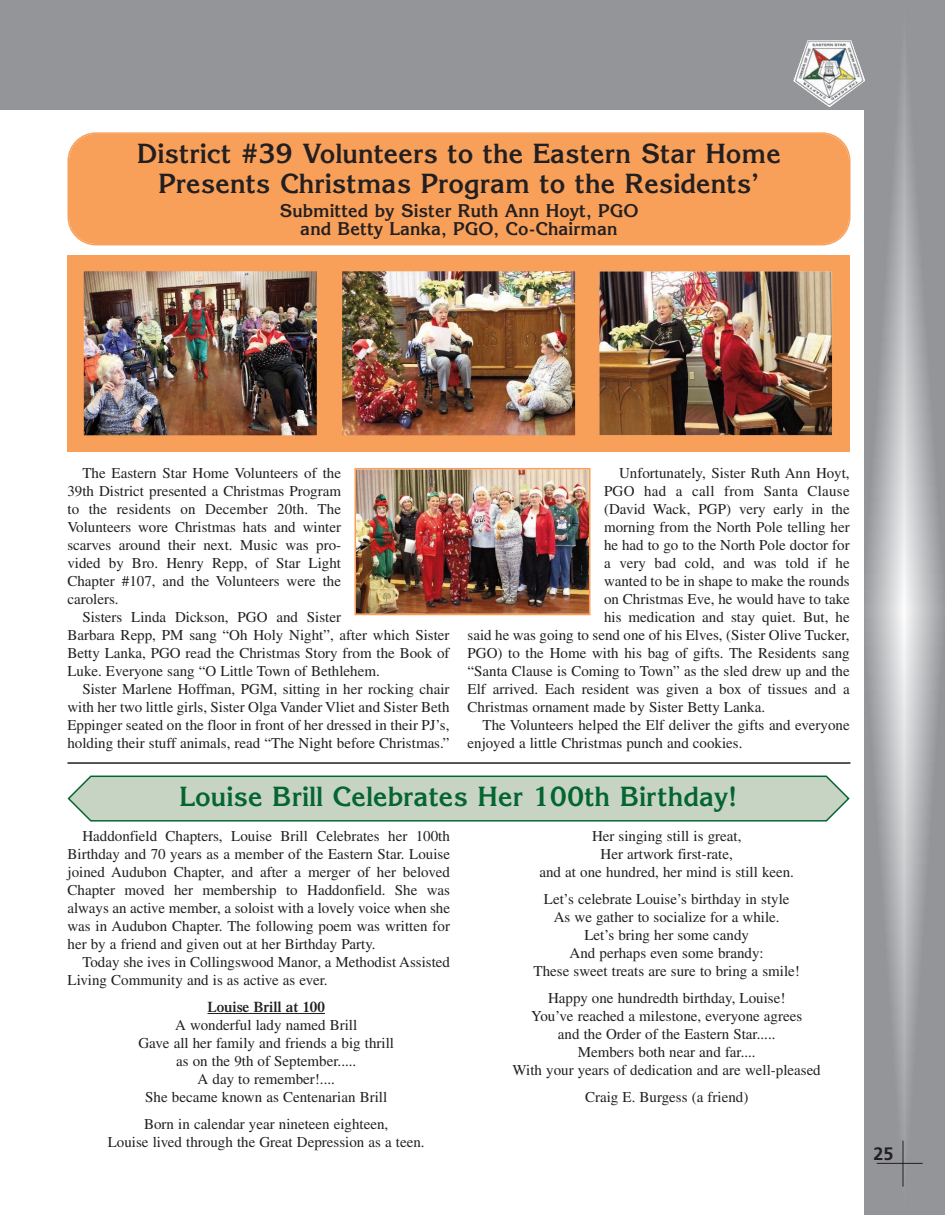
<style>
.page{position:relative;width:945px;height:1215px;background:#fff}
.page>*{position:absolute;margin:0;border:0;box-sizing:border-box;transform-origin:0 0}
.t1{font:700 27px/30px "Korinna";color:#231f20;text-align:center}
.t2{font:700 27px "Korinna";color:#056531}
.t3{font:700 18px/18px "Korinna";color:#231f20;text-align:center}
.t4{font:700 18px "Frutiger";color:#231f20}
.t5{font:16.5px "Calibri";color:#231f20}
.t6{font:15px/18px "Times";color:#231f20;text-align:center}
.t7{font:600 15px "Times";color:#231f20}
</style>
<div class="page">
<div style="left:68px;top:255px;width:782px;height:197px;background:#f8a05a"></div>
<div style="left:14px;top:0;width:864px;height:110px;background:#939598"></div>
<svg style="left:864px;top:0;width:81px;height:1215px;background:#a4a6a9"></svg>
<hr style="left:877px;top:1163px;width:46px;height:1px;background:#231f20">
<hr style="left:903px;top:1141px;width:1px;height:46px;background:#231f20">
<img style="left:793px;top:40px;width:72px;height:67px">
<div style="left:0;top:0;width:14px;height:110px;background:#939598"></div>
<div style="left:68px;top:132px;width:782px;height:113px;background:#f8a05a"></div>
<img style="left:85px;top:273px;width:230px;height:161px">
<div style="left:82px;top:270px;width:236px;height:167px;border:2px solid #f8a05a"></div>
<img style="left:344px;top:273px;width:230px;height:161px">
<div style="left:341px;top:270px;width:236px;height:167px;border:2px solid #f8a05a"></div>
<img style="left:601px;top:273px;width:230px;height:161px">
<div style="left:598px;top:270px;width:236px;height:167px;border:2px solid #f8a05a"></div>
<img style="left:357px;top:471px;width:230px;height:141px">
<div style="left:354px;top:468px;width:236px;height:147px;border:2px solid #f8a05a"></div>
<hr style="left:68px;top:762px;width:783px;height:2px;background:#231f20">
<hr style="left:208px;top:1013px;width:117px;height:1px;background:#231f20">
<svg style="left:68px;top:776px;width:782px;height:46px;background:#becfbd"></svg>
<h1 class="t1" style="left:137px;top:138px;width:645px">District #39 Volunteers to the Eastern Star Home<br>Presents Christmas Program to the Residents’</h1>
<p class="t3" style="left:279px;top:201px;width:361px">Submitted by Sister Ruth Ann Hoyt, PGO and Betty Lanka, PGO, Co-Chairman</p>
<p class="t6" style="left:67px;top:465px;width:275px;text-align:justify;text-indent:15px">The Eastern Star Home Volunteers of the 39th District presented a Christmas Program to the residents on December 20th. The Volunteers wore Christmas hats and winter scarves around their next. Music was pro&shy;vided by Bro. Henry Repp, of Star Light Chapter #107, and the Volunteers were the carolers.</p>
<p class="t6" style="left:67px;top:609px;width:384px;text-align:left;text-indent:15px">Sisters Linda Dickson, PGO and Sister<br>Barbara Repp, PM sang “Oh Holy Night”, after which Sister Betty Lanka, PGO read the Christmas Story from the Book of Luke. Everyone sang “O Little Town of Bethlehem.</p>
<p class="t6" style="left:67px;top:681px;width:384px;text-align:justify;text-indent:15px">Sister Marlene Hoffman, PGM, sitting in her rocking chair with her two little girls, Sister Olga Vander Vliet and Sister Beth Eppinger seated on the floor in front of her dressed in their PJ’s, holding their stuff animals, read “The Night before Christmas.”</p>
<p class="t6" style="left:619px;top:465px;width:232px">Unfortunately, Sister Ruth Ann Hoyt,</p>
<p class="t6" style="left:604px;top:483px;width:247px">PGO had a call from Santa Clause</p>
<p class="t6" style="left:604px;top:501px;width:247px">(David Wack, PGP) very early in the</p>
<p class="t6" style="left:604px;top:519px;width:247px">morning from the North Pole telling her</p>
<p class="t6" style="left:604px;top:537px;width:247px">he had to go to the North Pole doctor for</p>
<p class="t6" style="left:604px;top:555px;width:247px">a very bad cold, and was told if he</p>
<p class="t6" style="left:604px;top:573px;width:247px">wanted to be in shape to make the rounds</p>
<p class="t6" style="left:604px;top:591px;width:247px">on Christmas Eve, he would have to take</p>
<p class="t6" style="left:604px;top:609px;width:247px">his medication and stay quiet. But, he</p>
<p class="t6" style="left:468px;top:627px;width:384px">said he was going to send one of his Elves, (Sister Olive Tucker,</p>
<p class="t6" style="left:468px;top:645px;width:384px">PGO) to the Home with his bag of gifts. The Residents sang</p>
<p class="t6" style="left:468px;top:663px;width:384px">“Santa Clause is Coming to Town” as the sled drew up and the</p>
<p class="t6" style="left:468px;top:681px;width:384px">Elf arrived. Each resident was given a box of tissues and a</p>
<p class="t6" style="left:468px;top:699px;width:299px">Christmas ornament made by Sister Betty Lanka.</p>
<p class="t6" style="left:483px;top:717px;width:369px">The Volunteers helped the Elf deliver the gifts and everyone</p>
<p class="t6" style="left:468px;top:735px;width:276px">enjoyed a little Christmas punch and cookies.</p>
<p class="t5" style="left:327px;top:601px;width:30px">''c</p>
<p class="t5" style="left:311px;top:658px;width:34px">' c</p>
<p class="t5" style="left:592px;top:658px;width:5px">'</p>
<h1 class="t2" style="left:180px;top:781px;width:559px">Louise Brill Celebrates Her 100th Birthday!</h1>
<p class="t6" style="left:68px;top:828px;width:384px;text-align:justify;text-indent:15px">Haddonfield Chapters, Louise Brill Celebrates her 100th Birthday and 70 years as a member of the Eastern Star. Louise joined Audubon Chapter, and after a merger of her beloved Chapter moved her membership to Haddonfield. She was always an active member, a soloist with a lovely voice when she was in Audubon Chapter. The following poem was written for her by a friend and given out at her Birthday Party.</p>
<p class="t6" style="left:68px;top:954px;width:384px;text-align:left;text-indent:15px">Today she ives in Collingswood Manor, a Methodist Assisted<br>Living Community and is as active as ever.</p>
<p class="t7" style="left:208px;top:1001px;width:119px">Louise Brill at 100</p>
<p class="t6" style="left:138px;top:1017px;width:257px">A wonderful lady named Brill<br>Gave all her family and friends a big thrill as on the 9th of September.....<br>A day to remember!....<br>She became known as Centenarian Brill</p>
<p class="t6" style="left:108px;top:1116px;width:318px">Born in calendar year nineteen eighteen,<br>Louise lived through the Great Depression as a teen.</p>
<p class="t6" style="left:539px;top:828px;width:256px">Her singing still is great,<br>Her artwork first-rate,<br>and at one hundred, her mind is still keen.</p>
<p class="t6" style="left:534px;top:891px;width:268px">Let’s celebrate Louise’s birthday in style<br>As we gather to socialize for a while.<br>Let’s bring her some candy<br>And perhaps even some brandy:<br>These sweet treats are sure to bring a smile!</p>
<p class="t6" style="left:513px;top:990px;width:310px">Happy one hundredth birthday, Louise!<br>You’ve reached a milestone, everyone agrees<br>and the Order of the Eastern Star.....<br>Members both near and far....<br>With your years of dedication and are well-pleased</p>
<p class="t6" style="left:585px;top:1089px;width:165px">Craig E. Burgess (a friend)</p>
<p class="t4" style="left:874px;top:1146px;width:22px">25</p>
</div>
